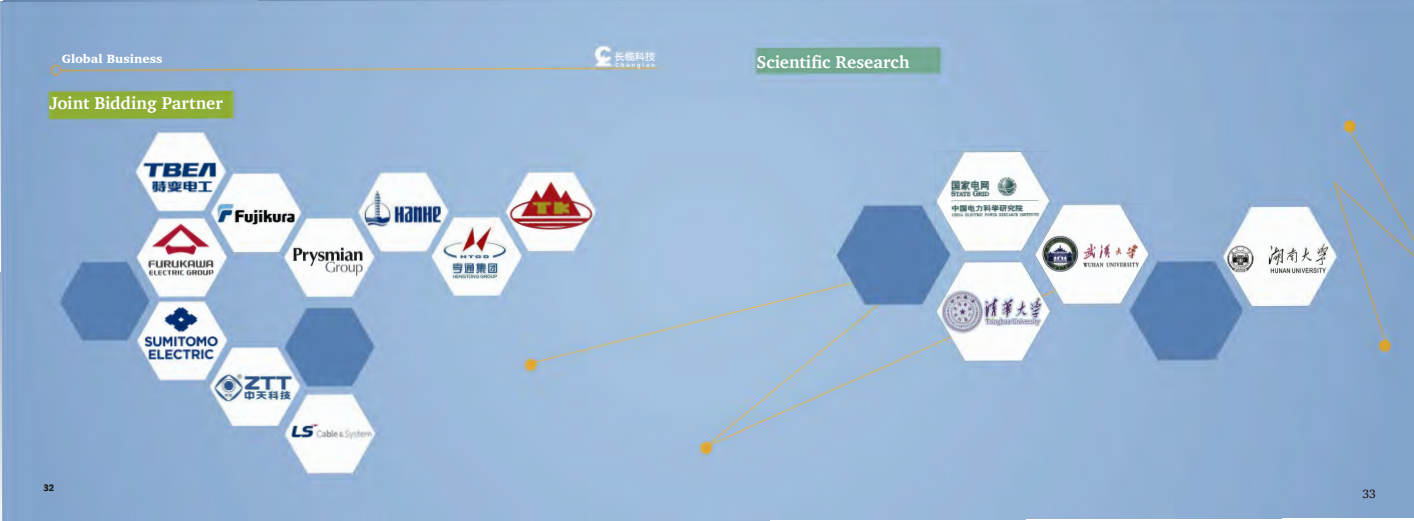
<style>
.page{position:relative;width:1414px;height:521px;background:#fff}
.page>*{position:absolute;margin:0;border:0;box-sizing:border-box;transform-origin:0 0}
.t1{font:700 17.5px "Charter";color:#fff}
.t2{font:900 12.25px "Charter";letter-spacing:-.005em;color:#fff}
.t3{font:12.25px "Charter";color:#1f0705}
.t4{font:9.54px "Microsoft Ya Hei";color:#fff}
.t5{font:700 8.75px "Charter";color:#231f20}
.t6{font:5.25px "Microsoft Ya Hei";letter-spacing:.42em;color:#fff}
</style>
<div class="page">
<img style="left:0;top:0;width:1414px;height:521px">
<p class="t2" style="left:62px;top:52px;width:102px">Global Business</p>
<p class="t4" style="left:615px;top:50px;width:42px">长缆科技</p>
<p class="t6" style="left:615px;top:62px;width:41px">Changlan</p>
<p class="t1" style="left:50px;top:88px;width:175px">Joint Bidding Partner</p>
<p class="t1" style="left:756px;top:47px;width:154px">Scientific Research</p>
<p class="t5" style="left:44px;top:480px;width:12px">32</p>
<p class="t3" style="left:1362px;top:483px;width:15px">33</p>
</div>
